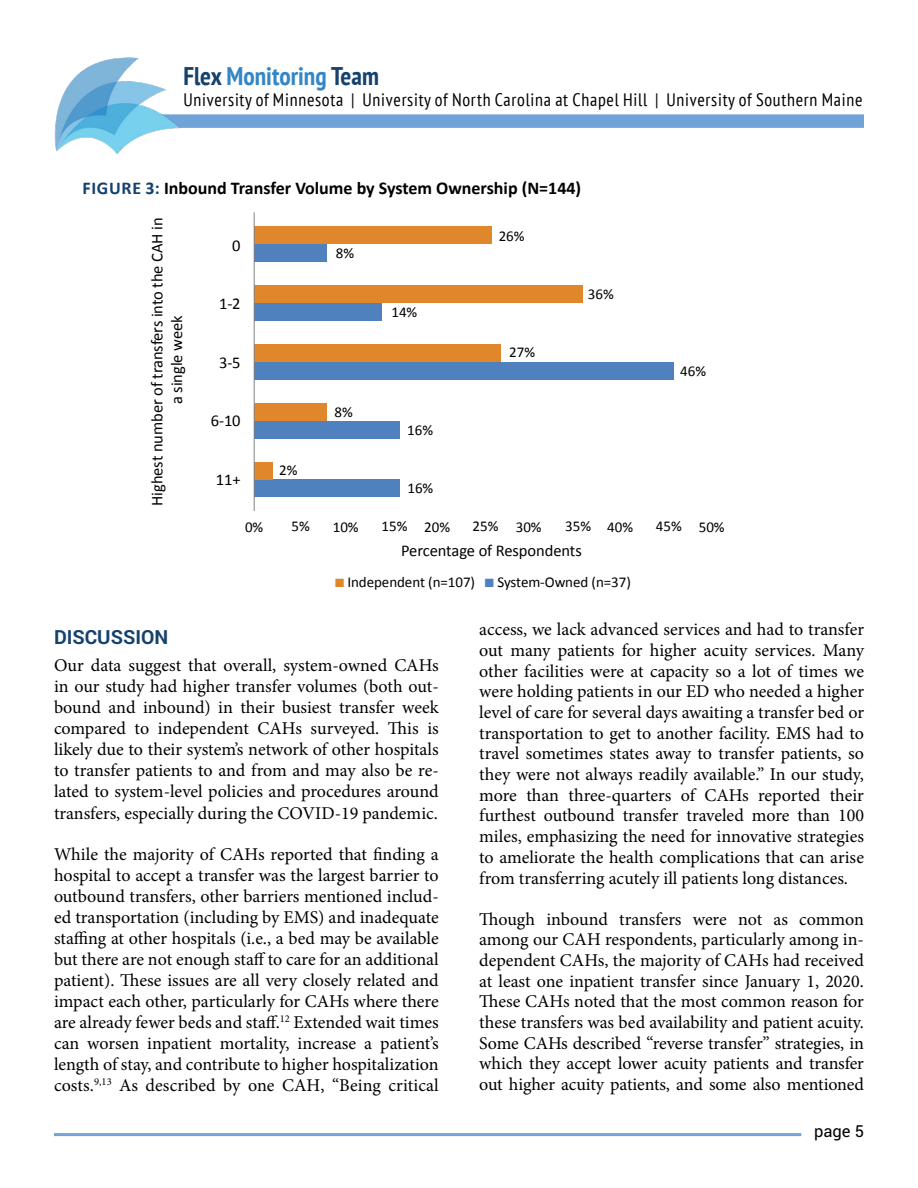
<style>
.page{position:relative;width:918px;height:1188px;background:#fff}
.page>*{position:absolute;margin:0;border:0;box-sizing:border-box;transform-origin:0 0}
.t1{font:700 condensed 25.5px "PT Sans";color:#3486c5}
.t2{font:700 19.5px "Roboto";color:#14416d}
.t3{font:18px/20.7px "Minion Pro";color:#000;text-align:justify}
.t4{font:condensed 18px "PT Sans";letter-spacing:.04em;color:#000}
.t5{font:700 18px "Calibri";color:#000}
.t6{font:16.5px/19.8px "Calibri";letter-spacing:-.005em;color:#000;text-align:center}
.t7{font:16.5px "Roboto";color:#000}
.t8{font:15px "Calibri";letter-spacing:-.005em;color:#000}
.s1{color:#14416d}
.s2{color:#df872a}
.s3{color:#4f81be}
</style>
<div class="page">
<hr style="left:54px;top:1133px;width:747px;height:3px;background:#70a4d8">
<div style="left:88px;top:114px;width:776px;height:14px;background:#70a4d8"></div>
<img style="left:54px;top:57px;width:127px;height:97px">
<div style="left:254px;top:479px;width:146px;height:18px;background:#4f81be"></div>
<div style="left:254px;top:462px;width:19px;height:17px;background:#df872a"></div>
<div style="left:254px;top:421px;width:146px;height:17px;background:#4f81be"></div>
<div style="left:254px;top:403px;width:73px;height:18px;background:#df872a"></div>
<div style="left:254px;top:362px;width:420px;height:18px;background:#4f81be"></div>
<div style="left:254px;top:345px;width:247px;height:17px;background:#df872a"></div>
<div style="left:254px;top:303px;width:128px;height:17px;background:#4f81be"></div>
<div style="left:254px;top:285px;width:329px;height:18px;background:#df872a"></div>
<div style="left:254px;top:244px;width:73px;height:18px;background:#4f81be"></div>
<div style="left:254px;top:226px;width:238px;height:18px;background:#df872a"></div>
<hr style="left:254px;top:212px;width:1px;height:299px;background:#808285">
<h1 class="t1" style="left:183px;top:59px;width:197px"><span class="s1">Flex</span> Monitoring <span class="s1">Team</span></h1>
<p class="t4" style="left:183px;top:88px;width:681px">University of Minnesota | University of North Carolina at Chapel Hill | University of Southern Maine</p>
<p class="t5" style="left:82px;top:176px;width:500px"><span class="s1">FIGURE 3:</span> Inbound Transfer Volume by System Ownership (N=144)</p>
<p class="t6" style="left:147px;top:506px;width:290px;rotate:-90deg">Highest number of transfers into the CAH in a single week</p>
<p class="t6" style="left:232px;top:236px;width:10px">0</p>
<p class="t6" style="left:219px;top:294px;width:23px">1-2</p>
<p class="t6" style="left:219px;top:352px;width:23px">3-5</p>
<p class="t6" style="left:211px;top:411px;width:31px">6-10</p>
<p class="t6" style="left:216px;top:469px;width:26px">11+</p>
<p class="t8" style="left:336px;top:244px;width:20px">8%</p>
<p class="t8" style="left:279px;top:460px;width:20px">2%</p>
<p class="t8" style="left:334px;top:402px;width:20px">8%</p>
<p class="t8" style="left:391px;top:303px;width:27px">14%</p>
<p class="t8" style="left:407px;top:420px;width:27px">16%</p>
<p class="t8" style="left:407px;top:479px;width:27px">16%</p>
<p class="t8" style="left:499px;top:227px;width:27px">26%</p>
<p class="t8" style="left:509px;top:343px;width:27px">27%</p>
<p class="t8" style="left:588px;top:285px;width:27px">36%</p>
<p class="t8" style="left:680px;top:362px;width:27px">46%</p>
<p class="t8" style="left:245px;top:517px;width:20px">0%</p>
<p class="t8" style="left:292px;top:517px;width:20px">5%</p>
<p class="t8" style="left:333px;top:517px;width:27px">10%</p>
<p class="t8" style="left:382px;top:517px;width:70px">15% 20%</p>
<p class="t8" style="left:473px;top:517px;width:71px">25% 30%</p>
<p class="t8" style="left:565px;top:517px;width:69px">35% 40%</p>
<p class="t8" style="left:656px;top:517px;width:70px">45% 50%</p>
<p class="t6" style="left:401px;top:541px;width:182px">Percentage of Respondents</p>
<p class="t8" style="left:335px;top:573px;width:297px"><span class="s2">■</span> Independent (n=107) <span class="s3">■</span> System-Owned (n=37)</p>
<p class="t2" style="left:54px;top:623px;width:116px">DISCUSSION</p>
<p class="t3" style="left:54px;top:655px;width:386px">Our data suggest that overall, system-owned CAHs in our study had higher transfer volumes (both out&shy;bound and inbound) in their busiest transfer week compared to independent CAHs surveyed. This is likely due to their system’s network of other hospitals to transfer patients to and from and may also be re&shy;lated to system-level policies and procedures around transfers, especially during the COVID-19 pandemic.</p>
<p class="t3" style="left:54px;top:844px;width:386px">While the majority of CAHs reported that finding a hospital to accept a transfer was the largest barrier to outbound transfers, other barriers mentioned includ&shy;ed transportation (including by EMS) and inadequate staffing at other hospitals (i.e., a bed may be available but there are not enough staff to care for an additional patient). These issues are all very closely related and impact each other, particularly for CAHs where there are already fewer beds and staff.<sup>12</sup> Extended wait times can worsen inpatient mortality, increase a patient’s length of stay, and contribute to higher hospitalization costs.<sup>9,13</sup> As described by one CAH, “Being critical</p>
<p class="t3" style="left:479px;top:619px;width:386px">access, we lack advanced services and had to transfer out many patients for higher acuity services. Many other facilities were at capacity so a lot of times we were holding patients in our ED who needed a higher level of care for several days awaiting a transfer bed or transportation to get to another facility. EMS had to travel sometimes states away to transfer patients, so they were not always readily available.” In our study, more than three-quarters of CAHs reported their furthest outbound transfer traveled more than 100 miles, emphasizing the need for innovative strategies to ameliorate the health complications that can arise from transferring acutely ill patients long distances.</p>
<p class="t3" style="left:479px;top:909px;width:386px">Though inbound transfers were not as common among our CAH respondents, particularly among in&shy;dependent CAHs, the majority of CAHs had received at least one inpatient transfer since January 1, 2020.<br>These CAHs noted that the most common reason for these transfers was bed availability and patient acuity.<br>Some CAHs described “reverse transfer” strategies, in which they accept lower acuity patients and transfer out higher acuity patients, and some also mentioned</p>
<p class="t7" style="left:814px;top:1120px;width:51px">page 5</p>
</div>
